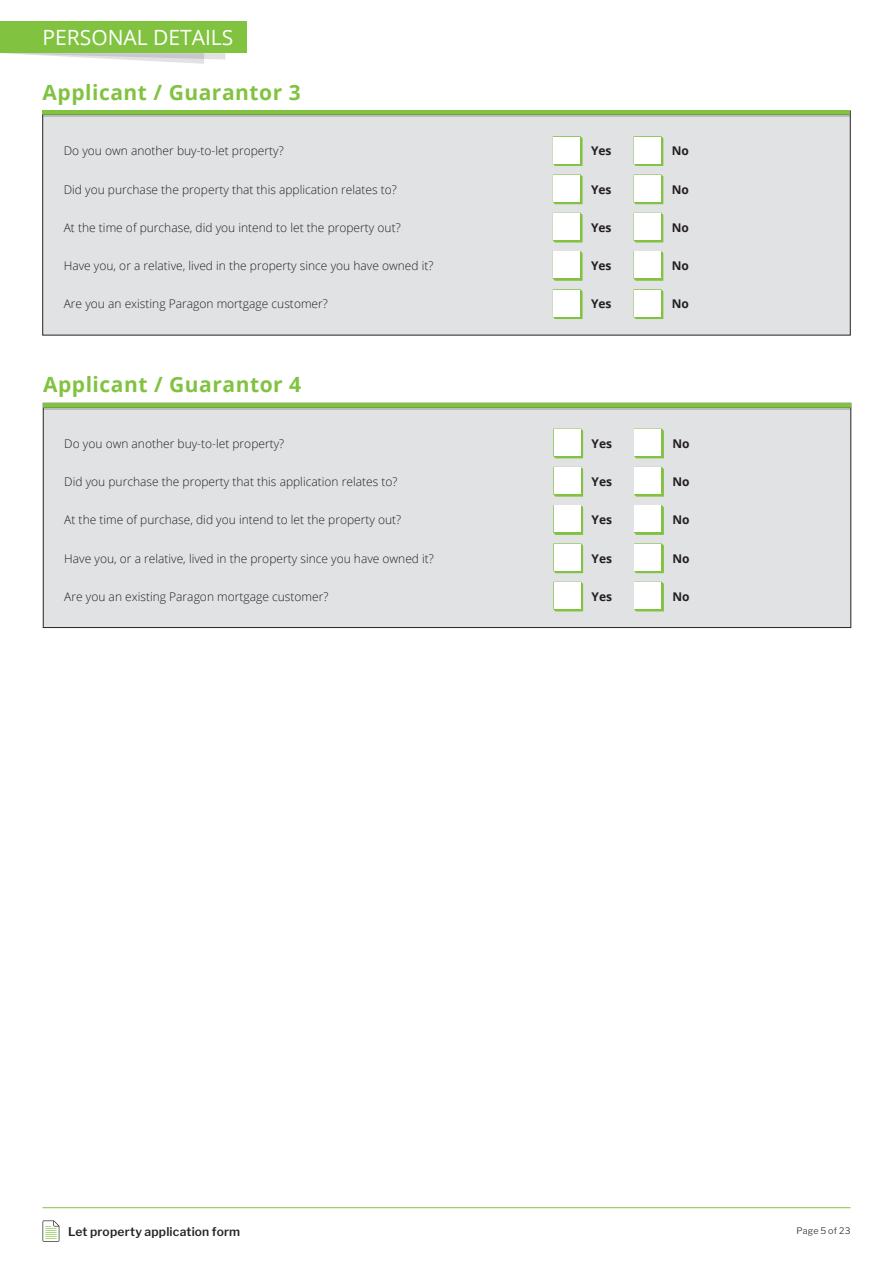
<style>
.page{position:relative;width:893px;height:1263px;background:#fff}
.page>*{position:absolute;margin:0;border:0;box-sizing:border-box;transform-origin:0 0}
.t1{font:700 21px "Open Sans";letter-spacing:.025em;color:#81c340}
.t2{font:21px "Open Sans";color:#fff}
.t3{font:300 12px "Open Sans";color:#231f20}
.t4{font:700 12px "Open Sans";color:#231f20}
.t5{font:600 12px "Libre Franklin";letter-spacing:.015em;color:#252423}
.t6{font:300 9px "Libre Franklin";letter-spacing:.025em;color:#252423}
</style>
<div class="page">
<hr style="left:43px;top:1207px;width:807px;height:1px;background:#81c340">
<svg style="left:43px;top:1220px;width:16px;height:22px"></svg>
<div style="left:0;top:21px;width:247px;height:32px;background:#81c340"></div>
<svg style="left:4px;top:53px;width:221px;height:11px"></svg>
<div style="left:43px;top:111px;width:807px;height:224px;background:#e1e2e4"></div>
<svg style="left:43px;top:111px;width:807px;height:4px;background:#7cbb3e"></svg>
<hr style="left:43px;top:115px;width:807px;height:2px;background:#252423">
<svg style="left:553px;top:136px;width:30px;height:30px"></svg>
<div style="left:554px;top:137px;width:26px;height:26px;background:#fff"></div>
<svg style="left:634px;top:136px;width:29px;height:30px"></svg>
<div style="left:634px;top:137px;width:26px;height:26px;background:#fff"></div>
<svg style="left:553px;top:213px;width:30px;height:29px"></svg>
<div style="left:554px;top:213px;width:26px;height:27px;background:#fff"></div>
<svg style="left:634px;top:213px;width:29px;height:29px"></svg>
<div style="left:634px;top:213px;width:26px;height:27px;background:#fff"></div>
<svg style="left:553px;top:174px;width:30px;height:30px"></svg>
<div style="left:554px;top:175px;width:26px;height:26px;background:#fff"></div>
<svg style="left:634px;top:174px;width:29px;height:30px"></svg>
<div style="left:634px;top:175px;width:26px;height:26px;background:#fff"></div>
<svg style="left:553px;top:251px;width:30px;height:30px"></svg>
<div style="left:554px;top:252px;width:26px;height:26px;background:#fff"></div>
<svg style="left:634px;top:251px;width:29px;height:30px"></svg>
<div style="left:634px;top:252px;width:26px;height:26px;background:#fff"></div>
<svg style="left:553px;top:289px;width:30px;height:30px"></svg>
<div style="left:554px;top:290px;width:26px;height:26px;background:#fff"></div>
<svg style="left:634px;top:289px;width:29px;height:30px"></svg>
<div style="left:634px;top:290px;width:26px;height:26px;background:#fff"></div>
<div style="left:43px;top:403px;width:808px;height:225px;background:#e1e2e4;border:1px solid #252423"></div>
<hr style="left:43px;top:403px;width:808px;height:4px;background:#81c340">
<hr style="left:43px;top:407px;width:808px;height:2px;background:#252423">
<svg style="left:553px;top:429px;width:30px;height:29px"></svg>
<div style="left:554px;top:429px;width:26px;height:26px;background:#fff"></div>
<svg style="left:634px;top:429px;width:30px;height:29px"></svg>
<div style="left:635px;top:429px;width:26px;height:26px;background:#fff"></div>
<svg style="left:553px;top:505px;width:30px;height:30px"></svg>
<div style="left:554px;top:506px;width:26px;height:26px;background:#fff"></div>
<svg style="left:634px;top:505px;width:30px;height:30px"></svg>
<div style="left:635px;top:506px;width:26px;height:26px;background:#fff"></div>
<svg style="left:553px;top:467px;width:30px;height:30px"></svg>
<div style="left:554px;top:468px;width:26px;height:26px;background:#fff"></div>
<svg style="left:634px;top:467px;width:30px;height:30px"></svg>
<div style="left:635px;top:468px;width:26px;height:26px;background:#fff"></div>
<svg style="left:553px;top:543px;width:30px;height:30px"></svg>
<div style="left:554px;top:544px;width:26px;height:26px;background:#fff"></div>
<svg style="left:634px;top:543px;width:30px;height:30px"></svg>
<div style="left:635px;top:544px;width:26px;height:26px;background:#fff"></div>
<svg style="left:553px;top:582px;width:30px;height:29px"></svg>
<div style="left:554px;top:582px;width:26px;height:27px;background:#fff"></div>
<svg style="left:634px;top:582px;width:30px;height:29px"></svg>
<div style="left:635px;top:582px;width:26px;height:27px;background:#fff"></div>
<p class="t2" style="left:43px;top:23px;width:192px">PERSONAL DETAILS</p>
<p class="t1" style="left:43px;top:78px;width:260px">Applicant / Guarantor 3</p>
<p class="t3" style="left:64px;top:143px;width:221px">Do you own another buy-to-let property?</p>
<p class="t3" style="left:64px;top:181px;width:335px">Did you purchase the property that this application relates to?</p>
<p class="t3" style="left:64px;top:219px;width:338px">At the time of purchase, did you intend to let the property out?</p>
<p class="t3" style="left:64px;top:258px;width:371px">Have you, or a relative, lived in the property since you have owned it?</p>
<p class="t3" style="left:64px;top:296px;width:266px">Are you an existing Paragon mortgage customer?</p>
<p class="t1" style="left:43px;top:370px;width:260px">Applicant / Guarantor 4</p>
<p class="t3" style="left:64px;top:435px;width:221px">Do you own another buy-to-let property?</p>
<p class="t3" style="left:64px;top:473px;width:335px">Did you purchase the property that this application relates to?</p>
<p class="t3" style="left:64px;top:512px;width:338px">At the time of purchase, did you intend to let the property out?</p>
<p class="t3" style="left:64px;top:550px;width:371px">Have you, or a relative, lived in the property since you have owned it?</p>
<p class="t3" style="left:64px;top:588px;width:266px">Are you an existing Paragon mortgage customer?</p>
<p class="t4" style="left:591px;top:143px;width:22px">Yes</p>
<p class="t4" style="left:672px;top:143px;width:19px">No</p>
<p class="t4" style="left:591px;top:181px;width:22px">Yes</p>
<p class="t4" style="left:672px;top:181px;width:19px">No</p>
<p class="t4" style="left:591px;top:219px;width:22px">Yes</p>
<p class="t4" style="left:672px;top:219px;width:19px">No</p>
<p class="t4" style="left:591px;top:257px;width:22px">Yes</p>
<p class="t4" style="left:672px;top:257px;width:19px">No</p>
<p class="t4" style="left:591px;top:296px;width:22px">Yes</p>
<p class="t4" style="left:672px;top:296px;width:19px">No</p>
<p class="t4" style="left:592px;top:435px;width:22px">Yes</p>
<p class="t4" style="left:672px;top:435px;width:19px">No</p>
<p class="t4" style="left:592px;top:473px;width:22px">Yes</p>
<p class="t4" style="left:672px;top:473px;width:19px">No</p>
<p class="t4" style="left:592px;top:511px;width:22px">Yes</p>
<p class="t4" style="left:672px;top:511px;width:19px">No</p>
<p class="t4" style="left:592px;top:550px;width:22px">Yes</p>
<p class="t4" style="left:672px;top:550px;width:19px">No</p>
<p class="t4" style="left:592px;top:588px;width:22px">Yes</p>
<p class="t4" style="left:672px;top:588px;width:19px">No</p>
<p class="t5" style="left:68px;top:1224px;width:174px">Let property application form</p>
<p class="t6" style="left:796px;top:1226px;width:55px">Page 5 of 23</p>
</div>
